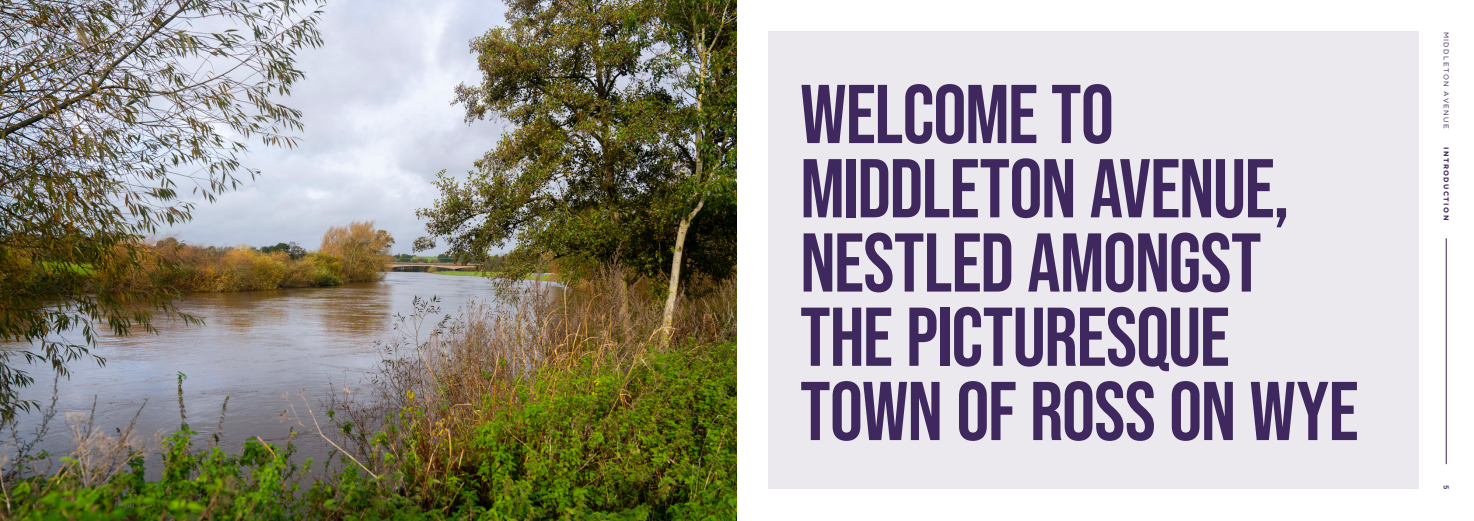
<style>
.page{position:relative;width:1474px;height:521px;background:#fff}
.page>*{position:absolute;margin:0;border:0;box-sizing:border-box;transform-origin:0 0}
.t1{font:700 83.12px/74.2px "Bebas Neue Pro";letter-spacing:-.01em;color:#3f285e}
.t2{font:7px "Gotham";letter-spacing:.2em;color:#351d57}
.t3{font:700 7px "Gotham";color:#351d57}
.t4{font:500 7px "Gotham";color:#351d57}
</style>
<div class="page">
<div style="left:768px;top:32px;width:651px;height:457px;background:#ebe8ee"></div>
<img style="left:0;top:0;width:737px;height:521px">
<hr style="left:1445px;top:238px;width:1px;height:226px;background:#351d57">
<p class="t1" style="left:800px;top:76px;width:315px">WELCOME TO<br>MIDDLETON</p>
<p class="t1" style="left:1089px;top:150px;width:61px">AVENUE</p>
<p class="t1" style="left:1273px;top:150px;width:18px">,</p>
<p class="t1" style="left:800px;top:225px;width:559px">NESTLED AMONGST<br>THE PICTURESQUE<br>TOWN OF ROSS ON WYE</p>
<p class="t2" style="left:1450px;top:32px;width:99px;rotate:90deg">Mi ddleto n Avenu e</p>
<p class="t3" style="left:1450px;top:147px;width:73px;rotate:90deg">Introduction</p>
<p class="t4" style="left:1450px;top:485px;width:6px;rotate:90deg">5</p>
</div>
